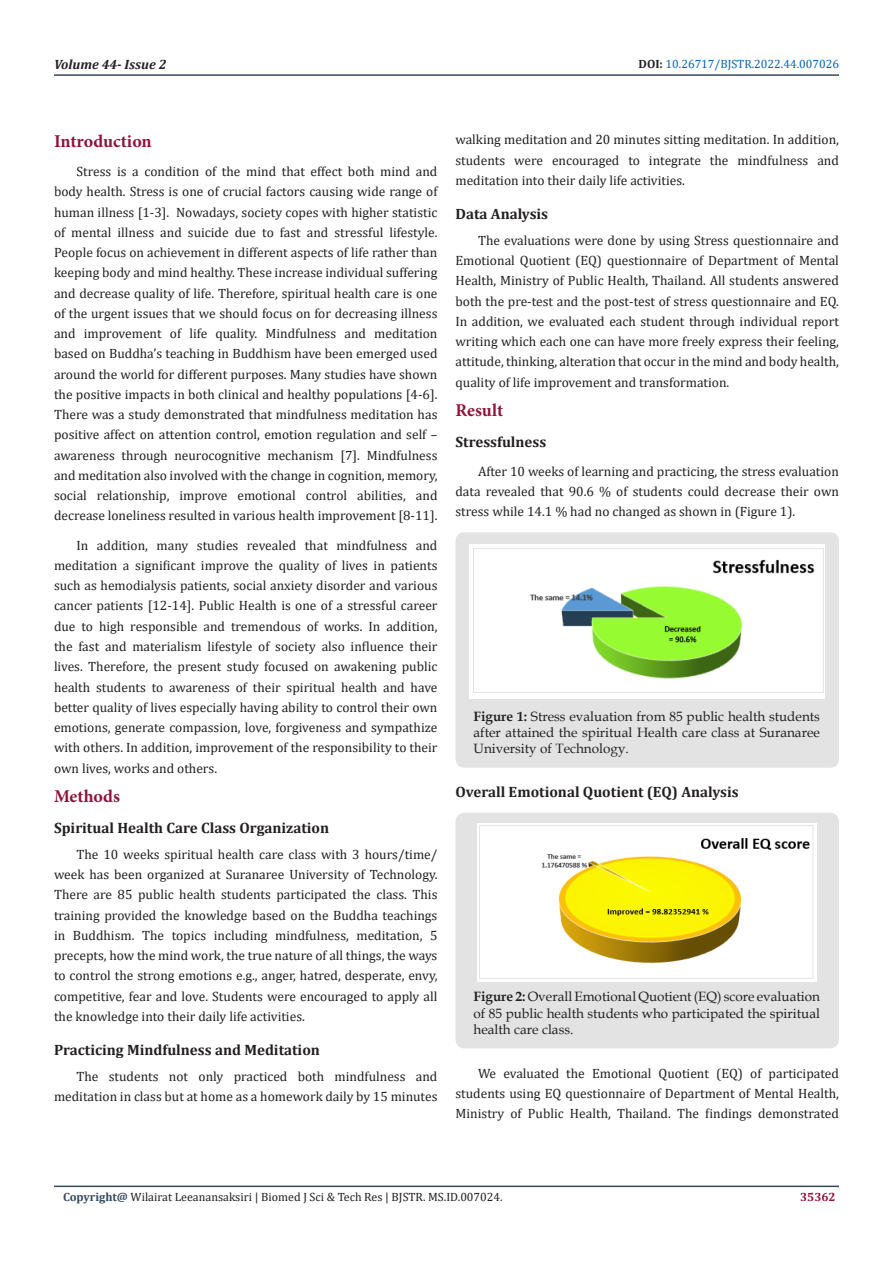
<style>
.page{position:relative;width:893px;height:1263px;background:#fff}
.page>*{position:absolute;margin:0;border:0;box-sizing:border-box;transform-origin:0 0}
.List_Paragraph{font:700 18px "Minion Pro";color:#8f133a}
.t1{font:700 15px "Cambria";color:#231f20}
.t2{font:13.5px/20.2px "Cambria";color:#231f20;text-align:justify}
.t3{font:13.5px/16.2px "Book Antiqua";color:#231f20;text-align:justify}
.t4{font:italic 700 13.5px "Cambria";color:#231f20}
.t5{font:12px "Cambria";color:#231f20}
.t6{font:12px "Cambria";color:#0563c1}
.t7{font:700 12px "Cambria";color:#8f133a}
.s1{font-weight:700;color:#231f20}
.s2{font-weight:700}
.s3{font-weight:700;color:#34495e}
</style>
<div class="page">
<hr style="left:54px;top:1185px;width:785px;height:2px;background:#34495e">
<hr style="left:54px;top:74px;width:785px;height:2px;background:#34495e">
<div style="left:455px;top:532px;width:384px;height:236px;background:#e3e3e3;border-radius:9px"></div>
<img style="left:470px;top:544px;width:355px;height:155px">
<div style="left:455px;top:813px;width:384px;height:235px;background:#e3e3e3;border-radius:9px"></div>
<img style="left:477px;top:824px;width:340px;height:157px">
<p class="t4" style="left:54px;top:55px;width:114px">Volume 44- Issue 2</p>
<p class="t6" style="left:639px;top:57px;width:202px"><span class="s1">DOI:</span> 10.26717/BJSTR.2022.44.007026</p>
<p class="List_Paragraph" style="left:54px;top:128px;width:99px">Introduction</p>
<p class="t2" style="left:54px;top:161px;width:385px;text-indent:22px">Stress is a condition of the mind that effect both mind and body health. Stress is one of crucial factors causing wide range of human illness [1-3]. Nowadays, society copes with higher statistic of mental illness and suicide due to fast and stressful lifestyle.<br>People focus on achievement in different aspects of life rather than keeping body and mind healthy. These increase individual suffering and decrease quality of life. Therefore, spiritual health care is one of the urgent issues that we should focus on for decreasing illness and improvement of life quality. Mindfulness and meditation based on Buddha’s teaching in Buddhism have been emerged used around the world for different purposes. Many studies have shown the positive impacts in both clinical and healthy populations [4-6].<br>There was a study demonstrated that mindfulness meditation has positive affect on attention control, emotion regulation and self – awareness through neurocognitive mechanism [7]. Mindfulness and meditation also involved with the change in cognition, memory, social relationship, improve emotional control abilities, and decrease loneliness resulted in various health improvement [8-11].</p>
<p class="t2" style="left:54px;top:535px;width:385px;text-indent:22px">In addition, many studies revealed that mindfulness and meditation a significant improve the quality of lives in patients such as hemodialysis patients, social anxiety disorder and various cancer patients [12-14]. Public Health is one of a stressful career due to high responsible and tremendous of works. In addition, the fast and materialism lifestyle of society also influence their lives. Therefore, the present study focused on awakening public health students to awareness of their spiritual health and have better quality of lives especially having ability to control their own emotions, generate compassion, love, forgiveness and sympathize with others. In addition, improvement of the responsibility to their own lives, works and others.</p>
<p class="List_Paragraph" style="left:54px;top:783px;width:67px">Methods</p>
<p class="t1" style="left:54px;top:817px;width:277px">Spiritual Health Care Class Organization</p>
<p class="t2" style="left:54px;top:844px;width:385px;text-indent:22px">The 10 weeks spiritual health care class with 3 hours/time/ week has been organized at Suranaree University of Technology.<br>There are 85 public health students participated the class. This training provided the knowledge based on the Buddha teachings in Buddhism. The topics including mindfulness, meditation, 5 precepts, how the mind work, the true nature of all things, the ways to control the strong emotions e.g., anger, hatred, desperate, envy, competitive, fear and love. Students were encouraged to apply all the knowledge into their daily life activities.</p>
<p class="t1" style="left:54px;top:1039px;width:267px">Practicing Mindfulness and Meditation</p>
<p class="t2" style="left:54px;top:1066px;width:385px;text-align:right">The students not only practiced both mindfulness and meditation in class but at home as a homework daily by 15 minutes</p>
<p class="t2" style="left:455px;top:130px;width:385px">walking meditation and 20 minutes sitting meditation. In addition, students were encouraged to integrate the mindfulness and meditation into their daily life activities.</p>
<p class="t1" style="left:455px;top:203px;width:94px">Data Analysis</p>
<p class="t2" style="left:455px;top:230px;width:385px;text-indent:22px">The evaluations were done by using Stress questionnaire and Emotional Quotient (EQ) questionnaire of Department of Mental Health, Ministry of Public Health, Thailand. All students answered both the pre-test and the post-test of stress questionnaire and EQ.<br>In addition, we evaluated each student through individual report writing which each one can have more freely express their feeling, attitude, thinking, alteration that occur in the mind and body health, quality of life improvement and transformation.</p>
<p class="List_Paragraph" style="left:455px;top:397px;width:49px">Result</p>
<p class="t1" style="left:455px;top:431px;width:92px">Stressfulness</p>
<p class="t2" style="left:455px;top:461px;width:385px;text-indent:22px">After 10 weeks of learning and practicing, the stress evaluation data revealed that 90.6 % of students could decrease their own stress while 14.1 % had no changed as shown in (Figure 1).</p>
<p class="t3" style="left:473px;top:708px;width:348px"><span class="s2">Figure 1:</span> Stress evaluation from 85 public health students after attained the spiritual Health care class at Suranaree University of Technology.</p>
<p class="t1" style="left:455px;top:781px;width:285px">Overall Emotional Quotient (EQ) Analysis</p>
<p class="t3" style="left:473px;top:988px;width:348px"><span class="s2">Figure 2:</span> Overall Emotional Quotient (EQ) score evaluation of 85 public health students who participated the spiritual health care class.</p>
<p class="t2" style="left:455px;top:1063px;width:385px;text-indent:22px">We evaluated the Emotional Quotient (EQ) of participated students using EQ questionnaire of Department of Mental Health, Ministry of Public Health, Thailand. The findings demonstrated</p>
<p class="t5" style="left:63px;top:1190px;width:441px"><span class="s3">Copyright@</span> Wilairat Leeanansaksiri | Biomed J Sci &amp; Tech Res | BJSTR. MS.ID.007024.</p>
<p class="t7" style="left:800px;top:1188px;width:37px">35362</p>
</div>
